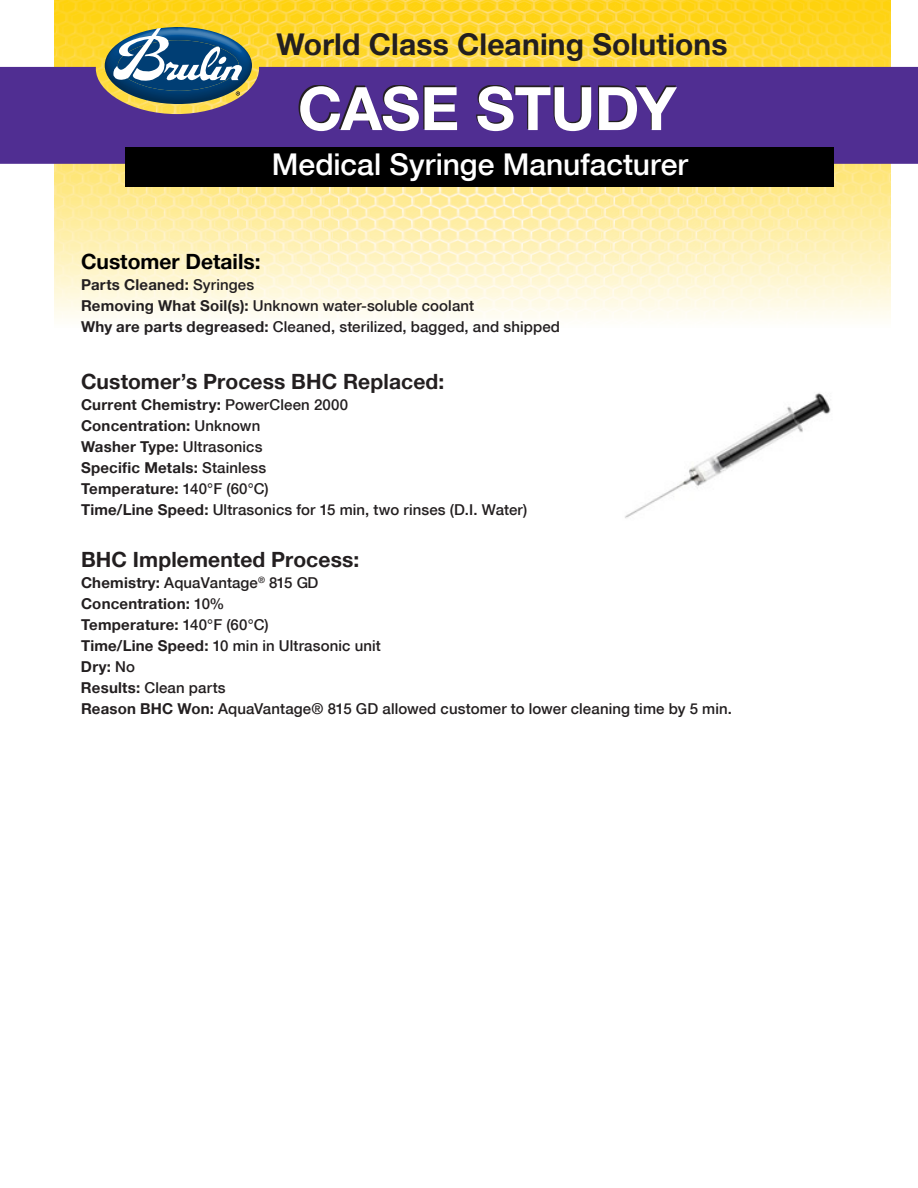
<style>
.page{position:relative;width:918px;height:1188px;background:#fff}
.page>*{position:absolute;margin:0;border:0;box-sizing:border-box;transform-origin:0 0}
.t1{font:700 60px "Helvetica Neue";letter-spacing:-.01em;color:#fff}
.t2{font:700 30px "Helvetica Neue";letter-spacing:.005em;color:#231f20}
.t3{font:500 30px "Helvetica Neue";color:#fff}
.Product_Info{font:700 21px "Helvetica Neue";letter-spacing:.005em;color:#231f20}
.t4{font:700 21px "Helvetica Neue";color:#000}
.t5{font:500 15px/21px "Helvetica Neue";letter-spacing:.005em;color:#231f20}
.t6{font:700 15px "Helvetica Neue";letter-spacing:.015em;color:#231f20}
.s1{font-weight:500}
.s2{font-weight:700}
</style>
<div class="page">
<img style="left:54px;top:0;width:837px;height:319px">
<div style="left:0;top:67px;width:918px;height:97px;background:#502e92"></div>
<svg style="left:105px;top:27px;width:147px;height:77px;background:#617e83"></svg>
<div style="left:125px;top:147px;width:709px;height:39px;background:#000"></div>
<svg style="left:298px;top:85px;width:378px;height:44px;background:#3b275d"></svg>
<img style="left:625px;top:393px;width:206px;height:125px">
<p class="t2" style="left:276px;top:26px;width:453px">World Class Cleaning Solutions</p>
<p class="t1" style="left:298px;top:72px;width:380px">CASE STUDY</p>
<p class="t3" style="left:272px;top:147px;width:418px">Medical Syringe Manufacturer</p>
<p class="t4" style="left:81px;top:249px;width:181px">Customer Details:</p>
<p class="t6" style="left:81px;top:276px;width:175px">Parts Cleaned: <span class="s1">Syringes</span></p>
<p class="t5" style="left:81px;top:295px;width:395px"><span class="s2">Removing What Soil(s):</span> Unknown water-soluble coolant</p>
<p class="t5" style="left:81px;top:316px;width:481px"><span class="s2">Why are parts degreased:</span> Cleaned, sterilized, bagged, and shipped</p>
<p class="Product_Info" style="left:81px;top:368px;width:365px">Customer’s Process BHC Replaced:</p>
<p class="t6" style="left:81px;top:395px;width:269px">Current Chemistry: <span class="s1">PowerCleen 2000</span></p>
<p class="t6" style="left:81px;top:416px;width:181px">Concentration: <span class="s1">Unknown</span></p>
<p class="t6" style="left:81px;top:437px;width:183px">Washer Type: <span class="s1">Ultrasonics</span></p>
<p class="t6" style="left:81px;top:458px;width:187px">Specific Metals: <span class="s1">Stainless</span></p>
<p class="t6" style="left:81px;top:479px;width:189px">Temperature: <span class="s1">140°F (60°C)</span></p>
<p class="t5" style="left:81px;top:499px;width:448px"><span class="s2">Time/Line Speed:</span> Ultrasonics for 15 min, two rinses (D.I. Water)</p>
<p class="Product_Info" style="left:81px;top:546px;width:280px">BHC Implemented Process:</p>
<p class="t5" style="left:81px;top:572px;width:652px"><span class="s2">Chemistry:</span> AquaVantage<sup>®</sup> 815 GD<br><span class="s2">Concentration:</span> 10%<br><span class="s2">Temperature:</span> 140°F (60°C)<br><span class="s2">Time/Line Speed:</span> 10 min in Ultrasonic unit<br><span class="s2">Dry:</span> No<br><span class="s2">Results:</span> Clean parts<br><span class="s2">Reason BHC Won:</span> AquaVantage® 815 GD allowed customer to lower cleaning time by 5 min.</p>
</div>
